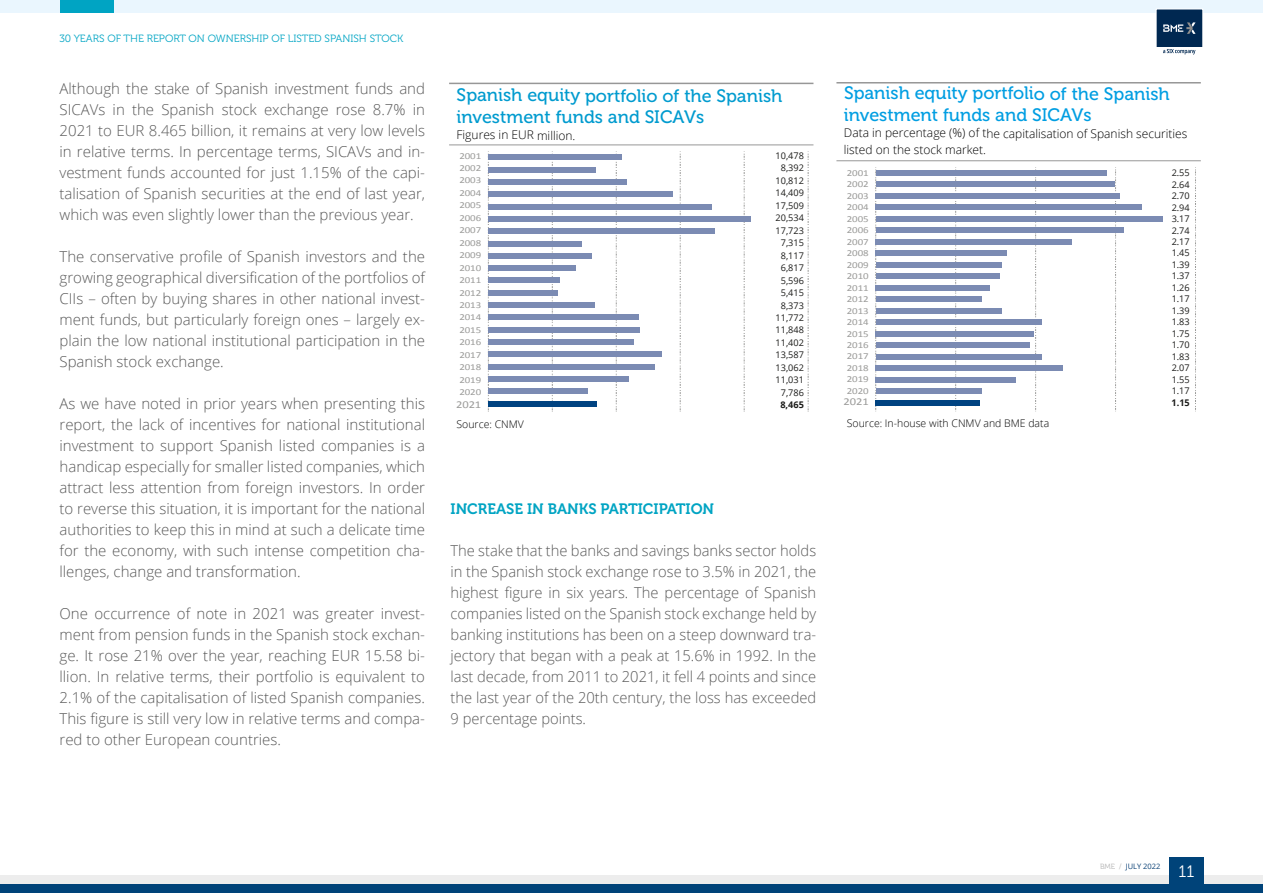
<style>
.page{position:relative;width:1263px;height:893px;background:#fff}
.page>*{position:absolute;margin:0;border:0;box-sizing:border-box;transform-origin:0 0}
.t1{font:18px/21.5px "Museo 500";color:#009bcf}
.t2{font:18px/21.5px "Museo 500";color:#009ee2}
.t3{font:16.5px "Museo 300";color:#fff}
.t4{font:300 15px/21px "Open Sans";color:#595959;text-align:justify}
.t5{font:15px "Museo 700";color:#00a4c3}
.t6{font:300 12px/16.2px "Open Sans";letter-spacing:-.005em;color:#000001}
.t7{font:10.5px "Museo 300";color:#00a5c4}
.t8{font:300 10.5px "Open Sans";color:#000001}
.t9{font:10.5px "Calibri";letter-spacing:-.005em;color:#9b9b99;scale:1.19 1}
.t10{font:9.15px/12.5px "Open Sans";color:#1c1c1a;text-align:center}
.t11{font:9.15px/12.5px "Calibri";letter-spacing:-.005em;color:#9b9b99;text-align:justify;scale:1.19 1}
.t12{font:700 9.15px "Open Sans";color:#1c1c1a}
.t13{font:7.5px "Open Sans";color:#0d4377}
.s1{font-family:"Museo 300";color:#b2b2b2}
</style>
<div class="page">
<div style="left:0;top:0;width:1263px;height:13px;background:#eaf6fe"></div>
<div style="left:60px;top:0;width:54px;height:13px;background:#00a4c3"></div>
<div style="left:1156px;top:9px;width:47px;height:38px;background:#002851"></div>
<svg style="left:1163px;top:22px;width:32px;height:12px"></svg>
<svg style="left:1163px;top:49px;width:32px;height:5px"></svg>
<div style="left:0;top:884px;width:1263px;height:9px;background:#004379"></div>
<div style="left:0;top:875px;width:1263px;height:9px;background:#ededed"></div>
<div style="left:1169px;top:858px;width:34px;height:35px;background:#004379"></div>
<hr style="left:449px;top:83px;width:364px;height:1px;background:#979797">
<hr style="left:449px;top:145px;width:364px;height:1px;background:#979797">
<svg style="left:808px;top:151px;width:1px;height:261px"></svg>
<svg style="left:744px;top:151px;width:1px;height:261px"></svg>
<svg style="left:680px;top:151px;width:1px;height:261px"></svg>
<svg style="left:616px;top:151px;width:1px;height:261px"></svg>
<svg style="left:552px;top:151px;width:1px;height:261px"></svg>
<svg style="left:488px;top:151px;width:1px;height:261px"></svg>
<div style="left:488px;top:154px;width:134px;height:6px;background:#7b8bb3"></div>
<div style="left:488px;top:167px;width:108px;height:6px;background:#7b8bb3"></div>
<div style="left:488px;top:179px;width:138px;height:6px;background:#7b8bb3"></div>
<div style="left:488px;top:191px;width:184px;height:6px;background:#7b8bb3"></div>
<div style="left:488px;top:204px;width:224px;height:6px;background:#7b8bb3"></div>
<div style="left:488px;top:216px;width:263px;height:6px;background:#7b8bb3"></div>
<div style="left:488px;top:228px;width:227px;height:6px;background:#7b8bb3"></div>
<div style="left:488px;top:241px;width:94px;height:5px;background:#7b8bb3"></div>
<div style="left:488px;top:253px;width:104px;height:6px;background:#7b8bb3"></div>
<div style="left:488px;top:265px;width:87px;height:6px;background:#7b8bb3"></div>
<div style="left:488px;top:277px;width:72px;height:6px;background:#7b8bb3"></div>
<div style="left:488px;top:290px;width:70px;height:6px;background:#7b8bb3"></div>
<div style="left:488px;top:302px;width:107px;height:6px;background:#7b8bb3"></div>
<div style="left:488px;top:314px;width:151px;height:6px;background:#7b8bb3"></div>
<div style="left:488px;top:327px;width:152px;height:6px;background:#7b8bb3"></div>
<div style="left:488px;top:339px;width:146px;height:6px;background:#7b8bb3"></div>
<div style="left:488px;top:351px;width:174px;height:6px;background:#7b8bb3"></div>
<div style="left:488px;top:364px;width:167px;height:6px;background:#7b8bb3"></div>
<div style="left:488px;top:376px;width:141px;height:6px;background:#7b8bb3"></div>
<div style="left:488px;top:388px;width:100px;height:6px;background:#7b8bb3"></div>
<div style="left:488px;top:401px;width:108px;height:6px;background:#004381"></div>
<hr style="left:836px;top:82px;width:365px;height:2px;background:#979797">
<svg style="left:1195px;top:167px;width:1px;height:245px"></svg>
<svg style="left:1115px;top:167px;width:1px;height:245px"></svg>
<svg style="left:1035px;top:167px;width:1px;height:245px"></svg>
<svg style="left:955px;top:167px;width:1px;height:245px"></svg>
<svg style="left:875px;top:167px;width:1px;height:245px"></svg>
<hr style="left:836px;top:161px;width:365px;height:1px;background:#979797">
<div style="left:876px;top:170px;width:230px;height:5px;background:#7b8bb3"></div>
<div style="left:876px;top:181px;width:239px;height:6px;background:#7b8bb3"></div>
<div style="left:876px;top:193px;width:244px;height:5px;background:#7b8bb3"></div>
<div style="left:876px;top:204px;width:266px;height:6px;background:#7b8bb3"></div>
<div style="left:876px;top:216px;width:286px;height:5px;background:#7b8bb3"></div>
<div style="left:876px;top:227px;width:248px;height:6px;background:#7b8bb3"></div>
<div style="left:876px;top:239px;width:196px;height:5px;background:#7b8bb3"></div>
<div style="left:876px;top:250px;width:131px;height:6px;background:#7b8bb3"></div>
<div style="left:876px;top:262px;width:125px;height:5px;background:#7b8bb3"></div>
<div style="left:876px;top:273px;width:124px;height:6px;background:#7b8bb3"></div>
<div style="left:876px;top:285px;width:114px;height:5px;background:#7b8bb3"></div>
<div style="left:876px;top:296px;width:105px;height:6px;background:#7b8bb3"></div>
<div style="left:876px;top:308px;width:125px;height:5px;background:#7b8bb3"></div>
<div style="left:876px;top:319px;width:165px;height:6px;background:#7b8bb3"></div>
<div style="left:876px;top:331px;width:158px;height:5px;background:#7b8bb3"></div>
<div style="left:876px;top:342px;width:153px;height:6px;background:#7b8bb3"></div>
<div style="left:876px;top:354px;width:165px;height:5px;background:#7b8bb3"></div>
<div style="left:876px;top:365px;width:187px;height:6px;background:#7b8bb3"></div>
<div style="left:876px;top:377px;width:140px;height:5px;background:#7b8bb3"></div>
<div style="left:876px;top:388px;width:105px;height:6px;background:#7b8bb3"></div>
<div style="left:876px;top:400px;width:104px;height:5px;background:#004381"></div>
<p class="t7" style="left:59px;top:32px;width:345px">30 YEARS OF THE REPORT ON OWNERSHIP OF LISTED SPANISH STOCK</p>
<p class="t4" style="left:60px;top:78px;width:367px">Although the stake of Spanish investment funds and SICAVs in the Spanish stock exchange rose 8.7% in 2021 to EUR 8.465 billion, it remains at very low levels in relative terms. In percentage terms, SICAVs and in&shy;vestment funds accounted for just 1.15% of the capi&shy;talisation of Spanish securities at the end of last year, which was even slightly lower than the previous year.</p>
<p class="t4" style="left:60px;top:246px;width:367px">The conservative profile of Spanish investors and the growing geographical diversification of the portfolios of CIIs – often by buying shares in other national invest&shy;ment funds, but particularly foreign ones – largely ex&shy;plain the low national institutional participation in the Spanish stock exchange.</p>
<p class="t4" style="left:60px;top:393px;width:367px">As we have noted in prior years when presenting this report, the lack of incentives for national institutional investment to support Spanish listed companies is a handicap especially for smaller listed companies, which attract less attention from foreign investors. In order to reverse this situation, it is important for the national authorities to keep this in mind at such a delicate time for the economy, with such intense competition cha&shy;llenges, change and transformation.</p>
<p class="t4" style="left:60px;top:603px;width:367px">One occurrence of note in 2021 was greater invest&shy;ment from pension funds in the Spanish stock exchan&shy;ge. It rose 21% over the year, reaching EUR 15.58 bi&shy;llion. In relative terms, their portfolio is equivalent to 2.1% of the capitalisation of listed Spanish companies.<br>This figure is still very low in relative terms and compa&shy;red to other European countries.</p>
<p class="t1" style="left:457px;top:85px;width:327px">Spanish equity portfolio of the Spanish investment funds and SICAVs</p>
<p class="t6" style="left:457px;top:127px;width:120px">Figures in EUR million.</p>
<p class="t11" style="left:459px;top:149px;width:20px">2001<br>2002<br>2003<br>2004<br>2005<br>2006<br>2007<br>2008<br>2009<br>2010<br>2011<br>2012<br>2013<br>2014<br>2015<br>2016<br>2017<br>2018<br>2019<br>2020</p>
<p class="t9" style="left:456px;top:398px;width:23px">2021</p>
<p class="t10" style="left:775px;top:149px;width:30px">10,478<br>8,392<br>10,812<br>14,409<br>17,509<br>20,534<br>17,723<br>7,315<br>8,117<br>6,817<br>5,596<br>5,415<br>8,373<br>11,772<br>11,848<br>11,402<br>13,587<br>13,062<br>11,031<br>7,786</p>
<p class="t12" style="left:780px;top:399px;width:25px">8,465</p>
<p class="t8" style="left:456px;top:417px;width:69px">Source: CNMV</p>
<p class="t5" style="left:451px;top:501px;width:265px">INCREASE IN BANKS PARTICIPATION</p>
<p class="t4" style="left:451px;top:540px;width:367px">The stake that the banks and savings banks sector holds in the Spanish stock exchange rose to 3.5% in 2021, the highest figure in six years. The percentage of Spanish companies listed on the Spanish stock exchange held by banking institutions has been on a steep downward tra&shy;jectory that began with a peak at 15.6% in 1992. In the last decade, from 2011 to 2021, it fell 4 points and since the last year of the 20th century, the loss has exceeded 9 percentage points.</p>
<p class="t2" style="left:844px;top:83px;width:327px">Spanish equity portfolio of the Spanish investment funds and SICAVs</p>
<p class="t6" style="left:844px;top:125px;width:345px">Data in percentage (%) of the capitalisation of Spanish securities listed on the stock market.</p>
<p class="t11" style="left:847px;top:167px;width:20px;line-height:11.4px">2001<br>2002<br>2003<br>2004<br>2005<br>2006<br>2007<br>2008<br>2009<br>2010<br>2011<br>2012<br>2013<br>2014<br>2015<br>2016<br>2017<br>2018<br>2019<br>2020</p>
<p class="t9" style="left:843px;top:395px;width:23px">2021</p>
<p class="t10" style="left:1172px;top:167px;width:20px;line-height:11.6px;text-align:justify">2.55<br>2.64<br>2.70<br>2.94<br>3.17<br>2.74<br>2.17<br>1.45<br>1.39<br>1.37<br>1.26<br>1.17<br>1.39<br>1.83<br>1.75<br>1.70<br>1.83<br>2.07<br>1.55<br>1.17</p>
<p class="t12" style="left:1171px;top:396px;width:20px">1.15</p>
<p class="t8" style="left:847px;top:416px;width:204px">Source: In-house with CNMV and BME data</p>
<p class="t13" style="left:1100px;top:861px;width:62px"><span class="s1">BME /</span> JULY 2022</p>
<p class="t3" style="left:1178px;top:863px;width:17px">11</p>
</div>
